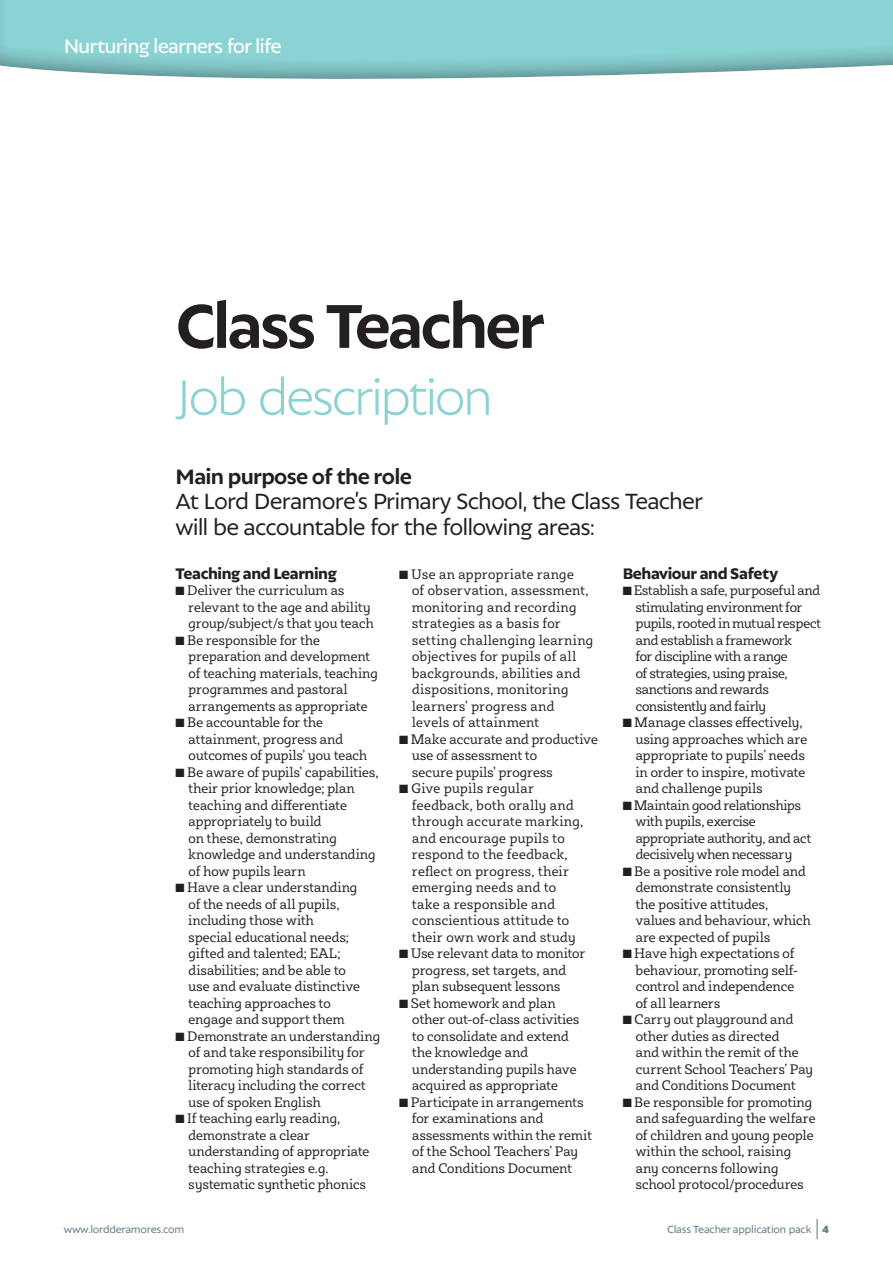
<style>
.page{position:relative;width:893px;height:1263px;background:#fff}
.page>*{position:absolute;margin:0;border:0;box-sizing:border-box;transform-origin:0 0}
.t1{font:700 66.9px "Autor";letter-spacing:-.05em;color:#231f20}
.t2{font:300 54px "Autor";letter-spacing:-.055em;color:#8ad2d3}
.t3{font:24px/25.5px "Autor";letter-spacing:-.035em;color:#231f20}
.t4{font:700 22.5px "Autor";letter-spacing:-.03em;color:#231f20}
.t5{font:500 21px "Autor";letter-spacing:-.04em;color:#fff}
.t6{font:800 16.5px "Autor";letter-spacing:-.025em;color:#231f20}
.t7{font:14.25px/16.5px "Sybilla Pro";letter-spacing:-.03em;color:#231f20}
.t8{font:14.25px/16.5px "Sybilla Pro";letter-spacing:-.01em;color:#231f20}
.t9{font:14.25px/16.5px "Sybilla Pro";letter-spacing:-.05em;color:#231f20}
.t10{font:11.25px "Autor";letter-spacing:-.02em;color:#647883}
.s1{font-weight:100;font-size:22.5px}
.s2{font-weight:900}
</style>
<div class="page">
<div style="left:0;top:0;width:893px;height:82px;background:#231f20;opacity:.5"></div>
<h3 class="t5" style="left:64px;top:34px;width:219px">Nurturing learners for life</h3>
<h1 class="t1" style="left:176px;top:285px;width:371px">Class Teacher</h1>
<h2 class="t2" style="left:176px;top:364px;width:319px">Job description</h2>
<h3 class="t4" style="left:176px;top:463px;width:238px">Main purpose of the role</h3>
<h3 class="t3" style="left:176px;top:488px;width:529px">At Lord Deramore’s Primary School, the Class Teacher will be accountable for the following areas:</h3>
<p class="t6" style="left:176px;top:563px;width:163px">Teaching and Learning</p>
<p class="t7" style="left:188px;top:581px;width:187px;text-indent:-13px">■ Deliver the curriculum as relevant to the age and ability group/subject/s that you teach</p>
<p class="t7" style="left:188px;top:631px;width:191px;text-indent:-13px">■ Be responsible for the preparation and development of teaching materials, teaching programmes and pastoral arrangements as appropriate</p>
<p class="t7" style="left:188px;top:713px;width:181px;text-indent:-13px">■ Be accountable for the attainment, progress and outcomes of pupils’ you teach</p>
<p class="t7" style="left:188px;top:763px;width:192px;text-indent:-13px">■ Be aware of pupils’ capabilities, their prior knowledge; plan teaching and differentiate appropriately to build<br>on these, demonstrating knowledge and understanding of how pupils learn</p>
<p class="t7" style="left:188px;top:878px;width:174px;text-indent:-13px">■ Have a clear understanding of the needs of all pupils, including those with special educational needs; gifted and talented; EAL; disabilities; and be able to use and evaluate distinctive teaching approaches to engage and support them</p>
<p class="t7" style="left:188px;top:1027px;width:194px;text-indent:-13px">■ Demonstrate an understanding of and take responsibility for promoting high standards of literacy including the correct use of spoken English</p>
<p class="t7" style="left:188px;top:1109px;width:183px;text-indent:-13px">■ If teaching early reading, demonstrate a clear understanding of appropriate teaching strategies e.g. systematic synthetic phonics</p>
<p class="t6" style="left:623px;top:563px;width:157px">Behaviour and Safety</p>
<p class="t9" style="left:635px;top:581px;width:187px;text-indent:-13px">■ Establish a safe, purposeful and stimulating environment for pupils, rooted in mutual respect and establish a framework<br>for discipline with a range<br>of strategies, using praise, sanctions and rewards consistently and fairly</p>
<p class="t7" style="left:635px;top:713px;width:174px;text-indent:-13px">■ Manage classes effectively, using approaches which are appropriate to pupils’ needs in order to inspire, motivate and challenge pupils</p>
<p class="t9" style="left:635px;top:796px;width:178px;text-indent:-13px">■ Maintain good relationships with pupils, exercise appropriate authority, and act decisively when necessary</p>
<p class="t7" style="left:635px;top:862px;width:177px;text-indent:-13px">■ Be a positive role model and demonstrate consistently the positive attitudes, values and behaviour, which are expected of pupils</p>
<p class="t7" style="left:635px;top:944px;width:164px;text-indent:-13px">■ Have high expectations of behaviour, promoting self&shy;control and independence of all learners</p>
<p class="t7" style="left:635px;top:1010px;width:179px;text-indent:-13px">■ Carry out playground and other duties as directed<br>and within the remit of the current School Teachers’ Pay and Conditions Document</p>
<p class="t7" style="left:635px;top:1093px;width:182px;text-indent:-13px">■ Be responsible for promoting and safeguarding the welfare of children and young people within the school, raising any concerns following school protocol/procedures</p>
<p class="t8" style="left:412px;top:565px;width:183px;text-indent:-13px">■ Use an appropriate range<br>of observation, assessment, monitoring and recording strategies as a basis for setting challenging learning objectives for pupils of all backgrounds, abilities and dispositions, monitoring learners’ progress and levels of attainment</p>
<p class="t7" style="left:412px;top:730px;width:188px;text-indent:-13px">■ Make accurate and productive use of assessment to<br>secure pupils’ progress</p>
<p class="t8" style="left:412px;top:779px;width:173px;text-indent:-13px">■ Give pupils regular feedback, both orally and through accurate marking, and encourage pupils to respond to the feedback, reflect on progress, their emerging needs and to take a responsible and conscientious attitude to their own work and study</p>
<p class="t7" style="left:412px;top:944px;width:175px;text-indent:-13px">■ Use relevant data to monitor progress, set targets, and plan subsequent lessons</p>
<p class="t7" style="left:412px;top:994px;width:169px;text-indent:-13px">■ Set homework and plan other out-of-class activities to consolidate and extend the knowledge and understanding pupils have acquired as appropriate</p>
<p class="t7" style="left:412px;top:1093px;width:182px;text-indent:-13px">■ Participate in arrangements for examinations and assessments within the remit of the School Teachers’ Pay and Conditions Document</p>
<p class="t10" style="left:64px;top:1223px;width:122px">www.lordderamores.com</p>
<p class="t10" style="left:667px;top:1223px;width:164px">Class Teacher application pack <span class="s1">|</span> <span class="s2">4</span></p>
</div>
